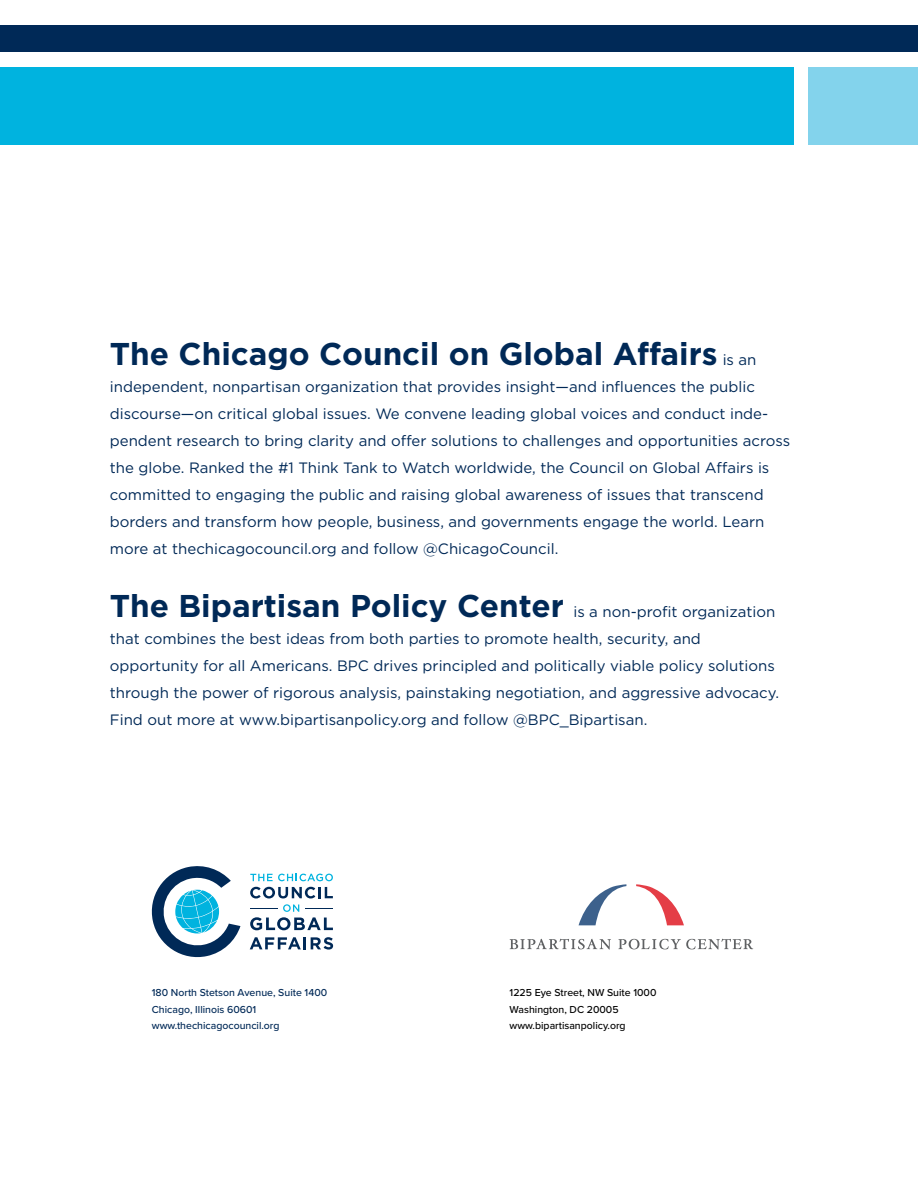
<style>
.page{position:relative;width:918px;height:1188px;background:#fff}
.page>*{position:absolute;margin:0;border:0;box-sizing:border-box;transform-origin:0 0}
.t1{font:700 31.5px "Gotham";color:#002957}
.t2{font:15px/27px "Gotham";color:#002957}
.t3{font:500 10.5px/16.5px "Proxima Nova";color:#002957}
.t4{font:500 10.5px/16.5px "Proxima Nova";color:#000}
.s1{font-weight:400;font-size:15px}
</style>
<div class="page">
<svg style="left:250px;top:874px;width:83px;height:7px"></svg>
<svg style="left:250px;top:887px;width:83px;height:43px"></svg>
<svg style="left:250px;top:937px;width:83px;height:13px"></svg>
<svg style="left:152px;top:866px;width:88px;height:91px"></svg>
<svg style="left:510px;top:939px;width:101px;height:11px"></svg>
<svg style="left:618px;top:939px;width:135px;height:11px"></svg>
<svg style="left:636px;top:884px;width:48px;height:41px"></svg>
<svg style="left:579px;top:884px;width:47px;height:41px"></svg>
<div style="left:0;top:67px;width:793px;height:77px;background:#00b3df"></div>
<div style="left:808px;top:67px;width:110px;height:77px;background:#83d3ec"></div>
<div style="left:0;top:25px;width:918px;height:27px;background:#002957"></div>
<h1 class="t1" style="left:110px;top:333px;width:648px">The Chicago Council on Global Affairs <span class="s1">is an</span></h1>
<p class="t2" style="left:110px;top:373px;width:682px">independent, nonpartisan organization that provides insight—and influences the public discourse—on critical global issues. We convene leading global voices and conduct inde&shy;pendent research to bring clarity and offer solutions to challenges and opportunities across the globe. Ranked the #1 Think Tank to Watch worldwide, the Council on Global Affairs is committed to engaging the public and raising global awareness of issues that transcend borders and transform how people, business, and governments engage the world. Learn more at thechicagocouncil.org and follow @ChicagoCouncil.</p>
<h1 class="t1" style="left:110px;top:585px;width:667px">The Bipartisan Policy Center <span class="s1">is a non-profit organization</span></h1>
<p class="t2" style="left:110px;top:625px;width:671px">that combines the best ideas from both parties to promote health, security, and opportunity for all Americans. BPC drives principled and politically viable policy solutions through the power of rigorous analysis, painstaking negotiation, and aggressive advocacy.<br>Find out more at www.bipartisanpolicy.org and follow @BPC_Bipartisan.</p>
<p class="t3" style="left:152px;top:985px;width:177px">180 North Stetson Avenue, Suite 1400<br>Chicago, Illinois 60601 www.thechicagocouncil.org</p>
<p class="t4" style="left:510px;top:985px;width:148px">1225 Eye Street, NW Suite 1000<br>Washington, DC 20005 www.bipartisanpolicy.org</p>
</div>
